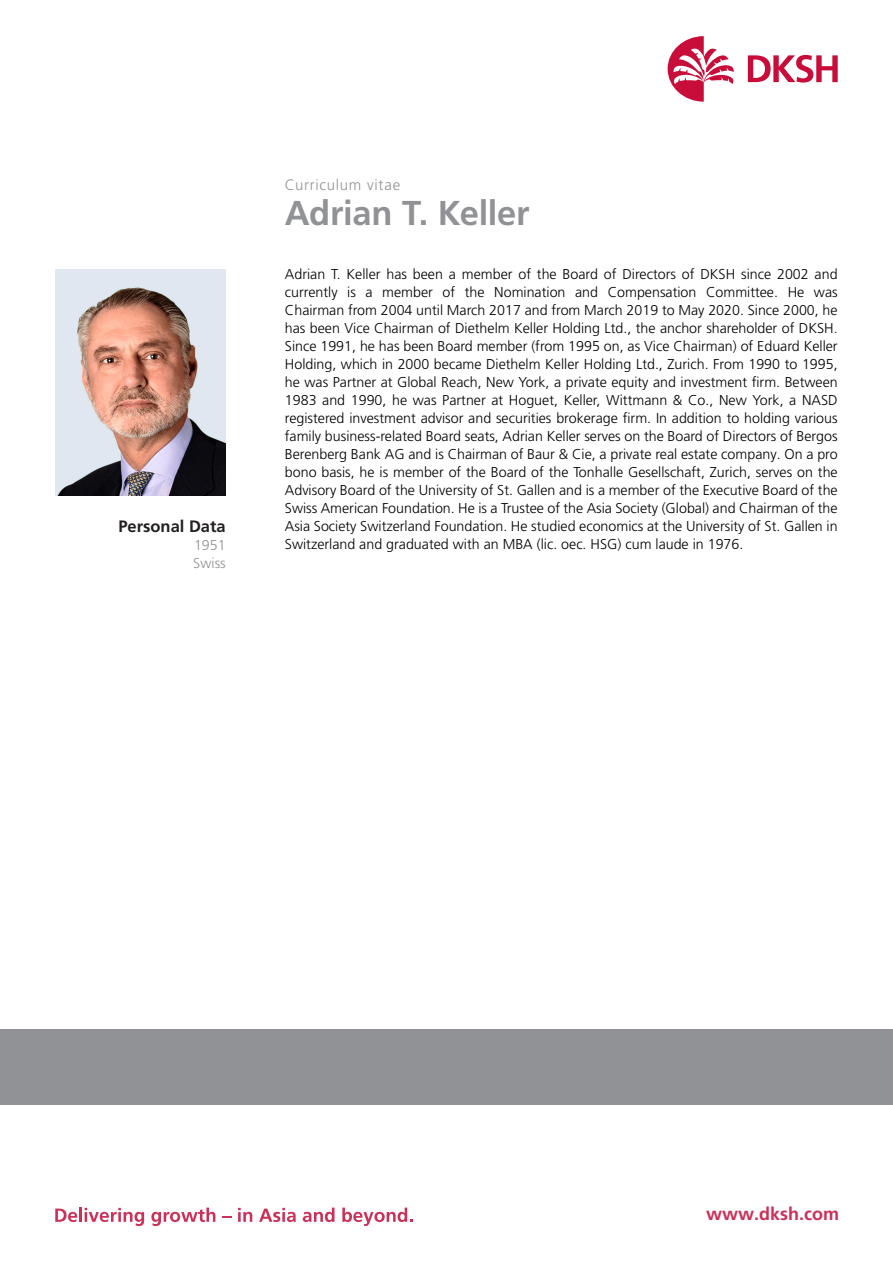
<style>
.page{position:relative;width:893px;height:1263px;background:#fff}
.page>*{position:absolute;margin:0;border:0;box-sizing:border-box;transform-origin:0 0}
.t1{font:700 34.5px "Frutiger LT Pro";letter-spacing:-.01em;color:#919295}
.t2{font:700 18px "Frutiger LT Pro";color:#cb3158}
.t3{font:700 16.5px "Frutiger LT Pro";color:#231f20}
.t4{font:300 15px "Frutiger LT Pro";letter-spacing:.05em;color:#919295}
.t5{font:300 14.25px/18px "Frutiger LT Pro";color:#000;text-align:justify}
.t6{font:300 14.25px/18px "Frutiger LT Pro";color:#919295}
</style>
<div class="page">
<div style="left:0;top:1030px;width:893px;height:75px;background:#919295"></div>
<img style="left:56px;top:269px;width:170px;height:227px">
<svg style="left:748px;top:55px;width:90px;height:28px"></svg>
<svg style="left:668px;top:36px;width:66px;height:66px"></svg>
<svg style="left:55px;top:1208px;width:22px;height:14px"></svg>
<hr style="left:79px;top:1207px;width:3px;height:15px;background:#cb3158">
<svg style="left:85px;top:1208px;width:59px;height:18px"></svg>
<svg style="left:151px;top:1207px;width:64px;height:19px"></svg>
<svg style="left:238px;top:1208px;width:14px;height:14px"></svg>
<svg style="left:259px;top:1208px;width:37px;height:14px"></svg>
<svg style="left:303px;top:1207px;width:31px;height:15px"></svg>
<svg style="left:342px;top:1207px;width:70px;height:19px"></svg>
<p class="t3" style="left:118px;top:516px;width:109px">Personal Data</p>
<p class="t6" style="left:193px;top:536px;width:34px">1951<br>Swiss</p>
<p class="t4" style="left:285px;top:176px;width:117px">Curriculum vitae</p>
<h1 class="t1" style="left:285px;top:193px;width:246px">Adrian T. Keller</h1>
<p class="t5" style="left:285px;top:265px;width:554px">Adrian T. Keller has been a member of the Board of Directors of DKSH since 2002 and currently is a member of the Nomination and Compensation Committee. He was Chairman from 2004 until March 2017 and from March 2019 to May 2020. Since 2000, he has been Vice Chairman of Diethelm Keller Holding Ltd., the anchor shareholder of DKSH.<br>Since 1991, he has been Board member (from 1995 on, as Vice Chairman) of Eduard Keller Holding, which in 2000 became Diethelm Keller Holding Ltd., Zurich. From 1990 to 1995, he was Partner at Global Reach, New York, a private equity and investment firm. Between 1983 and 1990, he was Partner at Hoguet, Keller, Wittmann &amp; Co., New York, a NASD registered investment advisor and securities brokerage firm. In addition to holding various family business-related Board seats, Adrian Keller serves on the Board of Directors of Bergos Berenberg Bank AG and is Chairman of Baur &amp; Cie, a private real estate company. On a pro bono basis, he is member of the Board of the Tonhalle Gesellschaft, Zurich, serves on the Advisory Board of the University of St. Gallen and is a member of the Executive Board of the Swiss American Foundation. He is a Trustee of the Asia Society (Global) and Chairman of the Asia Society Switzerland Foundation. He studied economics at the University of St. Gallen in Switzerland and graduated with an MBA (lic. oec. HSG) cum laude in 1976.</p>
<p class="t2" style="left:706px;top:1203px;width:135px">www.dksh.com</p>
</div>
